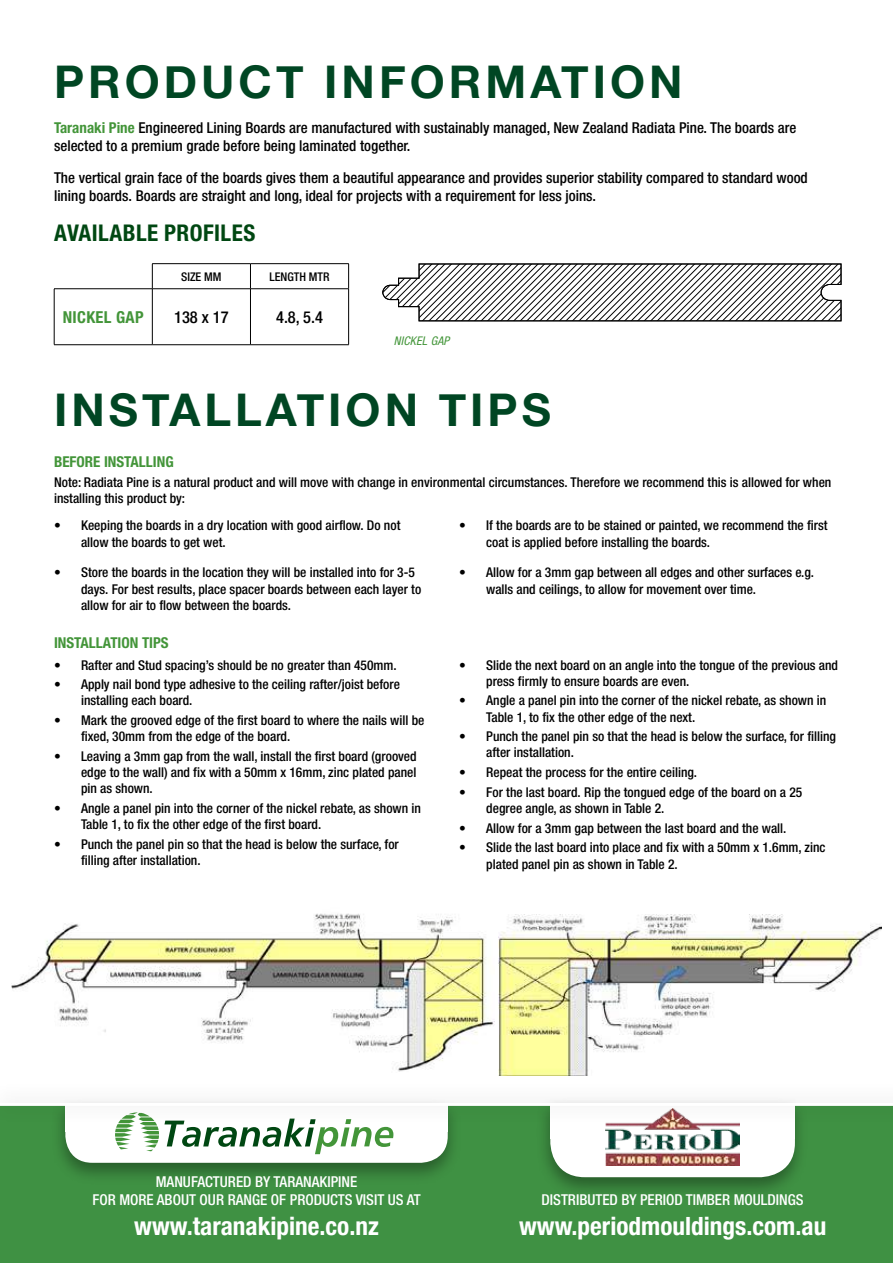
<style>
.page{position:relative;width:893px;height:1263px;background:#fff}
.page>*{position:absolute;margin:0;border:0;box-sizing:border-box;transform-origin:0 0}
.t1{font:700 45px "Helvetica Neue";letter-spacing:.09em;color:#004623}
.t2{font:700 condensed 25.2px "Helvetica Neue";color:#fff}
.t3{font:700 condensed 23.1px "Helvetica Neue";letter-spacing:.02em;color:#004712}
.t4{font:500 condensed 16.5px "Helvetica Neue";color:#000}
.t5{font:700 condensed 16.5px "Helvetica Neue";letter-spacing:.02em;color:#439539}
.t6{font:500 condensed 15px/18px "Helvetica Neue";color:#000}
.t7{font:500 condensed 15px/18px "Helvetica Neue LT Pro";color:#fff;text-align:center}
.t8{font:700 condensed 15px "Helvetica Neue";color:#439539}
.t9{font:500 condensed 13.5px/16.2px "Helvetica Neue";color:#000}
.t10{font:500 condensed 12px "Helvetica Neue";color:#000}
.t11{font:italic condensed 12px "Helvetica Neue";letter-spacing:.02em;color:#439539}
.s1{font-weight:700;color:#439539}
</style>
<div class="page">
<div style="left:0;top:1104px;width:893px;height:159px;background:#3f9143"></div>
<div style="left:535px;top:1097px;width:273px;height:102px;background:#000;opacity:.36"></div>
<div style="left:550px;top:1104px;width:245px;height:73px;background:#fff;border-radius:35px"></div>
<div style="left:550px;top:1103px;width:245px;height:35px;background:#fff"></div>
<div style="left:50px;top:1098px;width:411px;height:87px;background:#000;opacity:.36"></div>
<div style="left:65px;top:1105px;width:383px;height:58px;background:#fff;border-radius:27px"></div>
<div style="left:65px;top:1104px;width:383px;height:28px;background:#fff"></div>
<svg style="left:115px;top:1123px;width:278px;height:31px"></svg>
<img style="left:606px;top:1123px;width:134px;height:42px">
<div style="left:0;top:1083px;width:893px;height:40px;background:#000;opacity:.26"></div>
<hr style="left:0;top:1103px;width:893px;height:3px;background:#fff">
<hr style="left:54px;top:288px;width:98px;height:1px;background:#000">
<hr style="left:54px;top:289px;width:1px;height:56px;background:#000">
<hr style="left:152px;top:288px;width:98px;height:1px;background:#000">
<hr style="left:250px;top:288px;width:99px;height:1px;background:#000">
<hr style="left:54px;top:344px;width:98px;height:1px;background:#000">
<hr style="left:152px;top:344px;width:98px;height:1px;background:#000">
<hr style="left:250px;top:344px;width:99px;height:1px;background:#000">
<hr style="left:152px;top:263px;width:98px;height:1px;background:#000">
<svg style="left:152px;top:264px;width:1px;height:25px"></svg>
<hr style="left:152px;top:289px;width:1px;height:56px;background:#000">
<hr style="left:250px;top:263px;width:99px;height:1px;background:#000">
<svg style="left:250px;top:264px;width:1px;height:25px"></svg>
<svg style="left:348px;top:264px;width:1px;height:25px"></svg>
<hr style="left:250px;top:289px;width:1px;height:56px;background:#000">
<hr style="left:348px;top:289px;width:1px;height:56px;background:#000">
<img style="left:11px;top:913px;width:484px;height:159px">
<img style="left:499px;top:914px;width:383px;height:161px">
<svg style="left:382px;top:264px;width:459px;height:57px"></svg>
<h1 class="t1" style="left:54px;top:47px;width:630px">PRODUCT INFORMATION</h1>
<p class="t6" style="left:54px;top:118px;width:744px"><span class="s1">Taranaki Pine</span> Engineered Lining Boards are manufactured with sustainably managed, New Zealand Radiata Pine. The boards are selected to a premium grade before being laminated together.</p>
<p class="t6" style="left:54px;top:168px;width:755px">The vertical grain face of the boards gives them a beautiful appearance and provides superior stability compared to standard wood lining boards. Boards are straight and long, ideal for projects with a requirement for less joins.</p>
<h3 class="t3" style="left:54px;top:219px;width:203px">AVAILABLE PROFILES</h3>
<p class="t10" style="left:181px;top:269px;width:42px">SIZE MM</p>
<p class="t10" style="left:269px;top:269px;width:62px">LENGTH MTR</p>
<p class="t5" style="left:63px;top:307px;width:82px">NICKEL GAP</p>
<p class="t4" style="left:174px;top:307px;width:56px">138 x 17</p>
<p class="t4" style="left:276px;top:307px;width:48px">4.8, 5.4</p>
<p class="t11" style="left:394px;top:334px;width:57px">NICKEL GAP</p>
<h1 class="t1" style="left:54px;top:375px;width:498px">INSTALLATION TIPS</h1>
<p class="t8" style="left:54px;top:453px;width:121px">BEFORE INSTALLING</p>
<p class="t9" style="left:54px;top:474px;width:779px">Note: Radiata Pine is a natural product and will move with change in environmental circumstances. Therefore we recommend this is allowed for when installing this product by:</p>
<p class="t9" style="left:81px;top:517px;width:321px;text-indent:-27px">• Keeping the boards in a dry location with good airflow. Do not allow the boards to get wet.</p>
<p class="t9" style="left:81px;top:564px;width:342px;text-indent:-27px">• Store the boards in the location they will be installed into for 3-5 days. For best results, place spacer boards between each layer to allow for air to flow between the boards.</p>
<p class="t8" style="left:54px;top:634px;width:116px">INSTALLATION TIPS</p>
<p class="t9" style="left:54px;top:656px;width:344px">• Rafter and Stud spacing’s should be no greater than 450mm.</p>
<p class="t9" style="left:81px;top:676px;width:320px;text-indent:-27px">• Apply nail bond type adhesive to the ceiling rafter/joist before installing each board.</p>
<p class="t9" style="left:81px;top:712px;width:345px;text-indent:-27px">• Mark the grooved edge of the first board to where the nails will be fixed, 30mm from the edge of the board.</p>
<p class="t9" style="left:81px;top:748px;width:337px;text-align:justify;text-indent:-27px">• Leaving a 3mm gap from the wall, install the first board (grooved edge to the wall) and fix with a 50mm x 16mm, zinc plated panel pin as shown.</p>
<p class="t9" style="left:81px;top:800px;width:342px;text-indent:-27px">• Angle a panel pin into the corner of the nickel rebate, as shown in<br>Table 1, to fix the other edge of the first board.</p>
<p class="t9" style="left:81px;top:836px;width:319px;text-indent:-27px">• Punch the panel pin so that the head is below the surface, for filling after installation.</p>
<p class="t9" style="left:486px;top:517px;width:343px;text-indent:-27px">• If the boards are to be stained or painted, we recommend the first coat is applied before installing the boards.</p>
<p class="t9" style="left:486px;top:564px;width:329px;text-indent:-27px">• Allow for a 3mm gap between all edges and other surfaces e.g. walls and ceilings, to allow for movement over time.</p>
<p class="t9" style="left:486px;top:656px;width:353px;text-indent:-27px">• Slide the next board on an angle into the tongue of the previous and press firmly to ensure boards are even.</p>
<p class="t9" style="left:486px;top:692px;width:342px;text-indent:-27px">• Angle a panel pin into the corner of the nickel rebate, as shown in<br>Table 1, to fix the other edge of the next.</p>
<p class="t9" style="left:486px;top:728px;width:351px;text-indent:-27px">• Punch the panel pin so that the head is below the surface, for filling after installation.</p>
<p class="t9" style="left:459px;top:764px;width:239px">• Repeat the process for the entire ceiling.</p>
<p class="t9" style="left:486px;top:784px;width:318px;text-indent:-27px">• For the last board. Rip the tongued edge of the board on a 25 degree angle, as shown in Table 2.</p>
<p class="t9" style="left:459px;top:820px;width:329px">• Allow for a 3mm gap between the last board and the wall.</p>
<p class="t9" style="left:486px;top:839px;width:341px;text-indent:-27px">• Slide the last board into place and fix with a 50mm x 1.6mm, zinc plated panel pin as shown in Table 2.</p>
<p class="t7" style="left:92px;top:1173px;width:330px">MANUFACTURED BY TARANAKIPINE<br>FOR MORE ABOUT OUR RANGE OF PRODUCTS VISIT US AT</p>
<h2 class="t2" style="left:134px;top:1210px;width:246px">www.taranakipine.co.nz</h2>
<p class="t7" style="left:542px;top:1191px;width:264px">DISTRIBUTED BY PERIOD TIMBER MOULDINGS</p>
<h2 class="t2" style="left:519px;top:1210px;width:309px">www.periodmouldings.com.au</h2>
</div>
